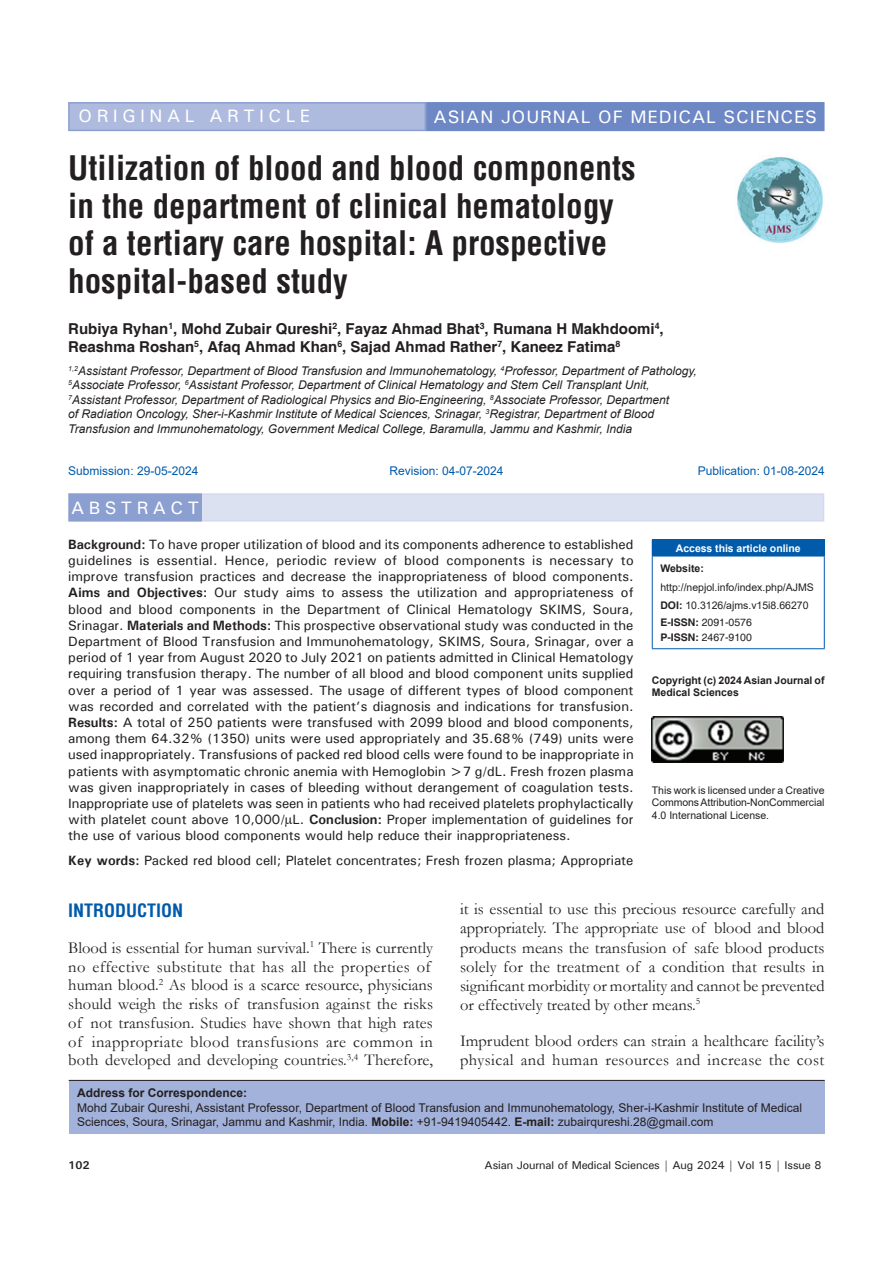
<style>
.page{position:relative;width:893px;height:1263px;background:#fff}
.page>*{position:absolute;margin:0;border:0;box-sizing:border-box;transform-origin:0 0}
.AT{font:700 condensed 33px/37.5px "Helvetica";color:#231f20}
.AH{font:500 18px "Univers";letter-spacing:.05em;color:#fff}
.AH-2{font:500 18px "Univers";letter-spacing:.25em;color:#fff}
.t1{font:700 condensed 18px "Helvetica";color:#015aaa}
.ABSH{font:500 18px "Univers";letter-spacing:.25em;color:#fff}
.TX{font:16.5px/18.8px "Garamond";letter-spacing:.005em;color:#231f20}
.AU{font:700 15px/18px "Helvetica";color:#231f20}
.ABS{font:500 13.5px/16.2px "Univers";color:#231f20;text-align:justify}
.KWD{font:500 13.5px "Univers";color:#231f20}
.AFF{font:italic 12px/14.4px "Arial";color:#231f20}
.ADD{font:12px/14.4px "Arial";color:#231f20}
.HIS{font:12px "Arial";color:#015aaa}
.t2{font:500 11.25px "Univers";letter-spacing:-.01em;color:#231f20}
.t3{font:700 11.25px "Univers";color:#231f20}
.License{font:10.5px/12.6px "Arial";letter-spacing:-.01em;color:#231f20;text-align:justify}
.License-2{font:700 10.5px/12.6px "Arial";color:#231f20}
.Web{font:10.5px/18.8px "Arial";color:#231f20}
.ISSN{font:10.5px/14.2px "Helvetica";color:#231f20}
.DOI{font:10.5px "Arial";color:#231f20}
.t4{font:700 10.5px "Arial";letter-spacing:-.005em;color:#fff}
.s1{font-weight:700}
</style>
<div class="page">
<div style="left:69px;top:1081px;width:756px;height:53px;background:#a3b2da"></div>
<hr style="left:69px;top:1080px;width:756px;height:1px;background:#231f20">
<img style="left:737px;top:157px;width:86px;height:86px">
<div style="left:69px;top:103px;width:356px;height:27px;background:#aebade"></div>
<div style="left:68px;top:102px;width:358px;height:29px;border:2px solid #8b9fd1"></div>
<div style="left:427px;top:103px;width:397px;height:27px;background:#6d88c5"></div>
<div style="left:426px;top:102px;width:398px;height:29px;border:2px solid #6d88c5"></div>
<div style="left:69px;top:493px;width:755px;height:28px;background:#dbe1f1"></div>
<div style="left:69px;top:494px;width:132px;height:27px;background:#8b9fd1"></div>
<div style="left:68px;top:493px;width:134px;height:28px;border:2px solid #8b9fd1"></div>
<div style="left:652px;top:540px;width:172px;height:16px;background:#015aaa"></div>
<hr style="left:652px;top:539px;width:173px;height:1px;background:#015aaa">
<svg style="left:824px;top:540px;width:1px;height:16px"></svg>
<hr style="left:652px;top:556px;width:1px;height:92px;background:#015aaa">
<hr style="left:652px;top:556px;width:173px;height:1px;background:#015aaa">
<hr style="left:824px;top:556px;width:1px;height:92px;background:#015aaa">
<hr style="left:652px;top:648px;width:173px;height:1px;background:#015aaa">
<img style="left:652px;top:716px;width:132px;height:47px">
<p class="AH-2" style="left:79px;top:105px;width:233px">ORIGINAL ARTICLE</p>
<p class="AH" style="left:434px;top:105px;width:385px">ASIAN JOURNAL OF MEDICAL SCIENCES</p>
<p class="AT" style="left:68px;top:149px;width:569px">Utilization of blood and blood components in the department of clinical hematology of a tertiary care hospital: A prospective hospital-based study</p>
<p class="AU" style="left:68px;top:321px;width:597px">Rubiya Ryhan<sup>1</sup>, Mohd Zubair Qureshi<sup>2</sup>, Fayaz Ahmad Bhat<sup>3</sup>, Rumana H Makhdoomi<sup>4</sup>,<br>Reashma Roshan<sup>5</sup>, Afaq Ahmad Khan<sup>6</sup>, Sajad Ahmad Rather<sup>7</sup>, Kaneez Fatima<sup>8</sup></p>
<p class="AFF" style="left:68px;top:364px;width:630px"><sup>1,2</sup>Assistant Professor, Department of Blood Transfusion and Immunohematology, <sup>4</sup>Professor, Department of Pathology, <sup>5</sup>Associate Professor, <sup>6</sup>Assistant Professor, Department of Clinical Hematology and Stem Cell Transplant Unit, <sup>7</sup>Assistant Professor, Department of Radiological Physics and Bio-Engineering, <sup>8</sup>Associate Professor, Department<br>of Radiation Oncology, Sher-i-Kashmir Institute of Medical Sciences, Srinagar, <sup>3</sup>Registrar, Department of Blood Transfusion and Immunohematology, Government Medical College, Baramulla, Jammu and Kashmir, India</p>
<p class="HIS" style="left:68px;top:463px;width:132px">Submission: 29-05-2024</p>
<p class="HIS" style="left:389px;top:463px;width:116px">Revision: 04-07-2024</p>
<p class="HIS" style="left:698px;top:463px;width:128px">Publication: 01-08-2024</p>
<p class="ABSH" style="left:71px;top:496px;width:129px">ABSTRACT</p>
<p class="ABS" style="left:68px;top:536px;width:567px"><span class="s1">Background:</span> To have proper utilization of blood and its components adherence to established guidelines is essential. Hence, periodic review of blood components is necessary to improve transfusion practices and decrease the inappropriateness of blood components.<br><span class="s1">Aims and Objectives:</span> Our study aims to assess the utilization and appropriateness of blood and blood components in the Department of Clinical Hematology SKIMS, Soura, Srinagar. <span class="s1">Materials and Methods:</span> This prospective observational study was conducted in the Department of Blood Transfusion and Immunohematology, SKIMS, Soura, Srinagar, over a period of 1 year from August 2020 to July 2021 on patients admitted in Clinical Hematology requiring transfusion therapy. The number of all blood and blood component units supplied over a period of 1 year was assessed. The usage of different types of blood component was recorded and correlated with the patient’s diagnosis and indications for transfusion.<br><span class="s1">Results:</span> A total of 250 patients were transfused with 2099 blood and blood components, among them 64.32% (1350) units were used appropriately and 35.68% (749) units were used inappropriately. Transfusions of packed red blood cells were found to be inappropriate in patients with asymptomatic chronic anemia with Hemoglobin &gt;7 g/dL. Fresh frozen plasma was given inappropriately in cases of bleeding without derangement of coagulation tests.<br>Inappropriate use of platelets was seen in patients who had received platelets prophylactically with platelet count above 10,000/ L. <span class="s1">Conclusion:</span> Proper implementation of guidelines for the use of various blood components would help reduce their inappropriateness.</p>
<p class="KWD" style="left:68px;top:852px;width:567px"><span class="s1">Key words:</span> Packed red blood cell; Platelet concentrates; Fresh frozen plasma; Appropriate</p>
<p class="t4" style="left:676px;top:541px;width:126px">Access this article online</p>
<p class="Web" style="left:660px;top:559px;width:155px"><span class="s1">Website: </span>http://nepjol.info/index.php/AJMS</p>
<p class="DOI" style="left:660px;top:598px;width:150px"><span class="s1">DOI:</span> 10.3126/ajms.v15i8.66270</p>
<p class="ISSN" style="left:660px;top:616px;width:93px"><span class="s1">E-ISSN:</span> 2091-0576<br><span class="s1">P-ISSN:</span> 2467-9100</p>
<p class="License-2" style="left:652px;top:674px;width:174px">Copyright (c) 2024 Asian Journal of<br>Medical Sciences</p>
<p class="License" style="left:652px;top:783px;width:174px">This work is licensed under a Creative Commons Attribution-NonCommercial 4.0 International License.</p>
<h1 class="t1" style="left:68px;top:898px;width:117px">INTRODUCTION</h1>
<p class="TX" style="left:68px;top:938px;width:366px">Blood is essential for human survival.<sup>1</sup> There is currently no effective substitute that has all the properties of human blood.<sup>2</sup> As blood is a scarce resource, physicians should weigh the risks of transfusion against the risks of not transfusion. Studies have shown that high rates of inappropriate blood transfusions are common in both developed and developing countries.<sup>3,4</sup> Therefore,</p>
<p class="TX" style="left:460px;top:899px;width:366px;line-height:19.2px;text-align:justify">it is essential to use this precious resource carefully and appropriately. The appropriate use of blood and blood products means the transfusion of safe blood products solely for the treatment of a condition that results in significant morbidity or mortality and cannot be prevented or effectively treated by other means.<sup>5</sup></p>
<p class="TX" style="left:460px;top:1031px;width:366px;line-height:19.2px">Imprudent blood orders can strain a healthcare facility’s physical and human resources and increase the cost</p>
<p class="ADD" style="left:77px;top:1086px;width:726px"><span class="s1">Address for Correspondence:<br></span>Mohd Zubair Qureshi, Assistant Professor, Department of Blood Transfusion and Immunohematology, Sher-i-Kashmir Institute of Medical<br>Sciences, Soura, Srinagar, Jammu and Kashmir, India. <span class="s1">Mobile:</span> +91-9419405442. <span class="s1">E-mail:</span> zubairqureshi.28@gmail.com</p>
<p class="t3" style="left:68px;top:1157px;width:23px">102</p>
<p class="t2" style="left:485px;top:1157px;width:338px">Asian Journal of Medical Sciences | Aug 2024 | Vol 15 | Issue 8</p>
</div>
